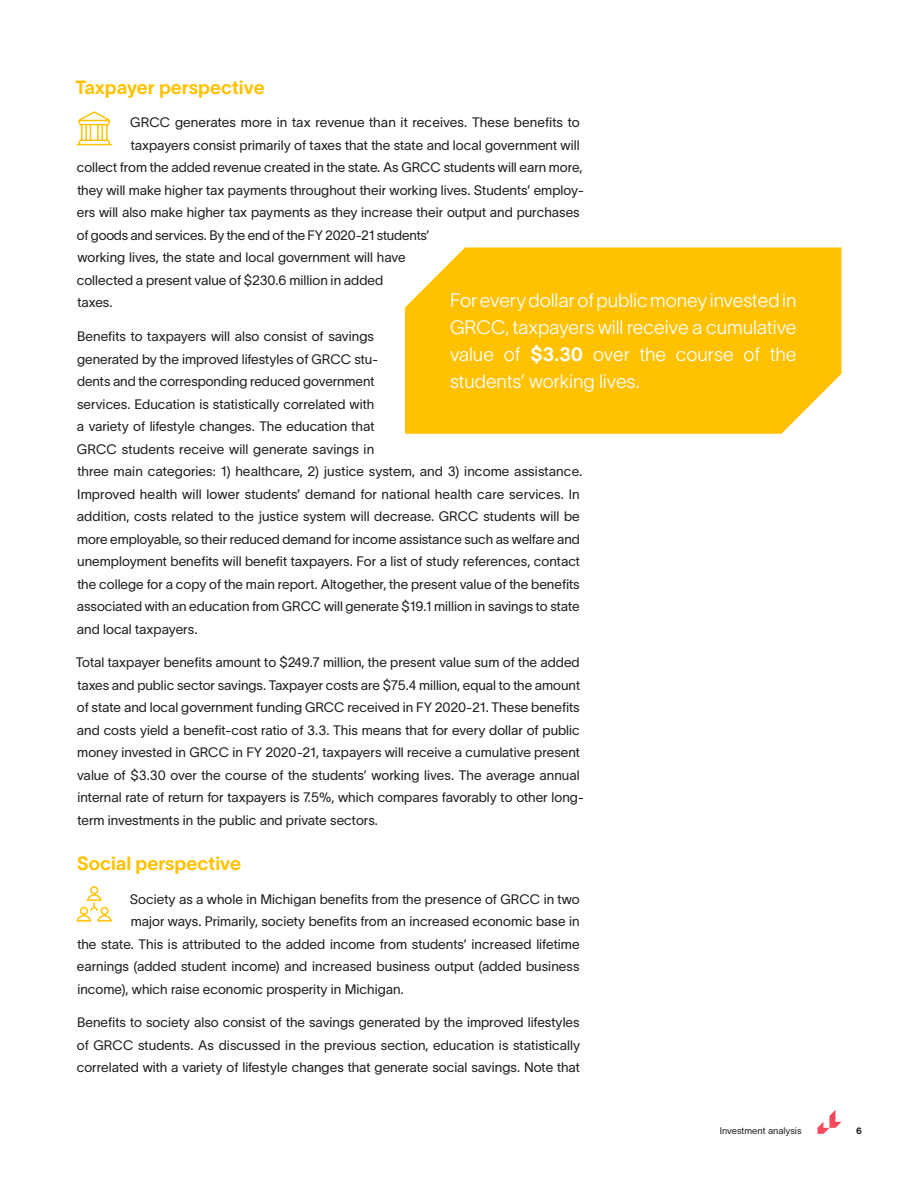
<style>
.page{position:relative;width:918px;height:1188px;background:#fff}
.page>*{position:absolute;margin:0;border:0;box-sizing:border-box;transform-origin:0 0}
.PullQuote_Secondary{font:19.2px/27px "TWK Lausanne 200";color:#fff;text-align:justify}
.Heading_3_Secondary{font:18.75px "TWK Lausanne 700";color:#ffc100}
.t1{font:13.5px/22.5px "TWK Lausanne 300";color:#231f20}
.t2{font:9.3px "TWK Lausanne 300";letter-spacing:.005em;color:#231f20}
.t3{font:9px "TWK Lausanne 800";color:#231f20}
.s1{font-family:"TWK Lausanne 700"}
</style>
<div class="page">
<svg style="left:817px;top:1110px;width:24px;height:24px"></svg>
<svg style="left:76px;top:111px;width:36px;height:34px"></svg>
<svg style="left:76px;top:886px;width:36px;height:36px"></svg>
<div style="left:405px;top:247px;width:437px;height:187px;background:#ffc100"></div>
<p class="Heading_3_Secondary" style="left:75px;top:74px;width:191px">Taxpayer perspective</p>
<p class="t1" style="left:130px;top:110px;width:451px">GRCC generates more in tax revenue than it receives. These benefits to</p>
<p class="t1" style="left:131px;top:133px;width:450px">taxpayers consist primarily of taxes that the state and local government will</p>
<p class="t1" style="left:77px;top:155px;width:507px">collect from the added revenue created in the state. As GRCC students will earn more,</p>
<p class="t1" style="left:77px;top:178px;width:508px">they will make higher tax payments throughout their working lives. Students’ employ-</p>
<p class="t1" style="left:77px;top:200px;width:504px">ers will also make higher tax payments as they increase their output and purchases</p>
<p class="t1" style="left:77px;top:223px;width:354px">of goods and services. By the end of the FY 2020-21 students’</p>
<p class="t1" style="left:77px;top:245px;width:330px">working lives, the state and local government will have</p>
<p class="t1" style="left:77px;top:268px;width:308px">collected a present value of $230.6 million in added</p>
<p class="t1" style="left:77px;top:290px;width:37px">taxes.</p>
<p class="t1" style="left:77px;top:324px;width:507px">Benefits to taxpayers will also consist of savings<br>generated by the improved lifestyles of GRCC stu-<br>dents and the corresponding reduced government<br>services. Education is statistically correlated with<br>a variety of lifestyle changes. The education that<br>GRCC students receive will generate savings in<br>three main categories: 1) healthcare, 2) justice system, and 3) income assistance.<br>Improved health will lower students’ demand for national health care services. In addition, costs related to the justice system will decrease. GRCC students will be more employable, so their reduced demand for income assistance such as welfare and unemployment benefits will benefit taxpayers. For a list of study references, contact the college for a copy of the main report. Altogether, the present value of the benefits associated with an education from GRCC will generate $19.1 million in savings to state and local taxpayers.</p>
<p class="t1" style="left:76px;top:650px;width:510px">Total taxpayer benefits amount to $249.7 million, the present value sum of the added taxes and public sector savings. Taxpayer costs are $75.4 million, equal to the amount of state and local government funding GRCC received in FY 2020-21. These benefits and costs yield a benefit-cost ratio of 3.3. This means that for every dollar of public money invested in GRCC in FY 2020-21, taxpayers will receive a cumulative present value of $3.30 over the course of the students’ working lives. The average annual internal rate of return for taxpayers is 7.5%, which compares favorably to other long&shy;term investments in the public and private sectors.</p>
<p class="Heading_3_Secondary" style="left:77px;top:850px;width:166px">Social perspective</p>
<p class="t1" style="left:130px;top:887px;width:451px">Society as a whole in Michigan benefits from the presence of GRCC in two</p>
<p class="t1" style="left:131px;top:909px;width:451px">major ways. Primarily, society benefits from an increased economic base in</p>
<p class="t1" style="left:77px;top:932px;width:504px">the state. This is attributed to the added income from students’ increased lifetime</p>
<p class="t1" style="left:77px;top:954px;width:504px">earnings (added student income) and increased business output (added business</p>
<p class="t1" style="left:77px;top:977px;width:328px">income), which raise economic prosperity in Michigan.</p>
<p class="t1" style="left:77px;top:1010px;width:505px;text-align:justify">Benefits to society also consist of the savings generated by the improved lifestyles of GRCC students. As discussed in the previous section, education is statistically correlated with a variety of lifestyle changes that generate social savings. Note that</p>
<p class="PullQuote_Secondary" style="left:450px;top:285px;width:348px">For every dollar of public money invested in GRCC, taxpayers will receive a cumulative value of <span class="s1">$3.30</span> over the course of the students’ working lives.</p>
<p class="t2" style="left:720px;top:1124px;width:83px">Investment analysis</p>
<p class="t3" style="left:856px;top:1124px;width:7px">6</p>
</div>
